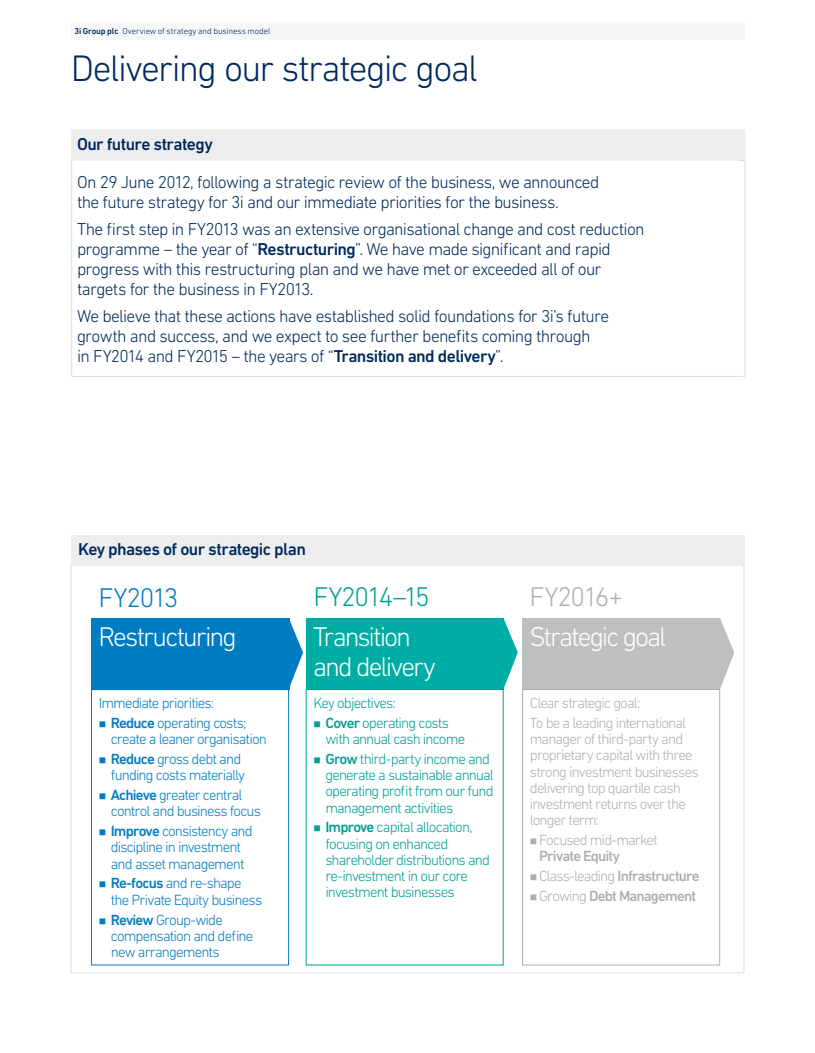
<style>
.page{position:relative;width:815px;height:1053px;background:#fff}
.page>*{position:absolute;margin:0;border:0;box-sizing:border-box;transform-origin:0 0}
.t1{font:300 37.5px "DIN Next LT Pro";letter-spacing:-.045em;color:#00295c}
.t2{font:300 27.5px/30px "DIN Next LT Pro";letter-spacing:-.075em;color:#fff}
.t3{font:300 27.5px "DIN Next LT Pro";letter-spacing:-.06em;color:#009f94}
.t4{font:300 27.5px "DIN Next LT Pro";letter-spacing:-.05em;color:#aeafb3}
.t5{font:300 27.5px "DIN Next LT Pro";letter-spacing:-.05em;color:#007cc2}
.t6{font:300 17.5px/20px "DIN Next LT Pro";letter-spacing:-.04em;color:#00295c}
.t7{font:500 17.5px "DIN Next LT Pro";letter-spacing:-.035em;color:#00295c}
.t8{font:300 15px/16.2px "DIN Next LT Pro";letter-spacing:-.06em;color:#007cc2}
.t9{font:300 15px/16.2px "DIN Next LT Pro";letter-spacing:-.06em;color:#009f94}
.t10{font:300 15px/16.2px "DIN Next LT Pro";letter-spacing:-.06em;color:#aeafb3}
.t11{font:500 15px "DIN Next LT Pro";letter-spacing:-.055em;color:#aeafb3}
.t12{font:300 8.75px "DIN Next LT Pro";letter-spacing:-.01em;color:#00295c}
.s1{font-weight:500}
.s2{font-weight:300}
</style>
<div class="page">
<div style="left:71px;top:22px;width:673px;height:18px;background:#f7f7f8"></div>
<svg style="left:290px;top:621px;width:13px;height:65px"></svg>
<svg style="left:503px;top:618px;width:15px;height:71px"></svg>
<svg style="left:720px;top:618px;width:14px;height:71px"></svg>
<hr style="left:77px;top:376px;width:663px;height:1px;background:#dcdddf">
<hr style="left:71px;top:199px;width:1px;height:177px;background:#dcdddf">
<hr style="left:745px;top:199px;width:1px;height:177px;background:#dcdddf">
<svg style="left:71px;top:129px;width:675px;height:70px"></svg>
<hr style="left:745px;top:130px;width:1px;height:30px;background:#ededee">
<div style="left:92px;top:618px;width:198px;height:71px;background:#007cc2"></div>
<div style="left:306px;top:618px;width:197px;height:71px;background:#00ada5"></div>
<div style="left:522px;top:618px;width:198px;height:71px;background:#bebfc1"></div>
<div style="left:91px;top:689px;width:198px;height:276px;border:1px solid #007cc2"></div>
<div style="left:522px;top:689px;width:198px;height:276px;border:1px solid #aeafb3"></div>
<div style="left:71px;top:534px;width:673px;height:31px;background:#ededee"></div>
<p class="t12" style="left:74px;top:26px;width:197px"><span class="s1">3i Group plc</span> Overview of strategy and business model</p>
<h1 class="t1" style="left:71px;top:47px;width:409px">Delivering our strategic goal</h1>
<p class="t7" style="left:77px;top:134px;width:137px">Our future strategy</p>
<p class="t6" style="left:77px;top:172px;width:524px">On 29 June 2012, following a strategic review of the business, we announced the future strategy for 3i and our immediate priorities for the business.</p>
<p class="t6" style="left:77px;top:219px;width:569px">The first step in FY2013 was an extensive organisational change and cost reduction programme – the year of “<span class="s1">Restructuring</span>”. We have made significant and rapid progress with this restructuring plan and we have met or exceeded all of our targets for the business in FY2013.</p>
<p class="t6" style="left:77px;top:306px;width:534px">We believe that these actions have established solid foundations for 3i’s future growth and success, and we expect to see further benefits coming through<br>in FY2014 and FY2015 – the years of “<span class="s1">Transition and delivery</span>”.</p>
<p class="t7" style="left:78px;top:538px;width:229px">Key phases of our strategic plan</p>
<h2 class="t5" style="left:99px;top:581px;width:81px">FY2013</h2>
<h2 class="t3" style="left:313px;top:581px;width:118px">FY2014–15</h2>
<h2 class="t4" style="left:529px;top:580px;width:95px">FY2016+</h2>
<h2 class="t2" style="left:99px;top:621px;width:140px">Restructuring</h2>
<h2 class="t2" style="left:313px;top:621px;width:124px">Transition and delivery</h2>
<h2 class="t2" style="left:529px;top:621px;width:138px">Strategic goal</h2>
<p class="t8" style="left:99px;top:694px;width:117px">Immediate priorities:</p>
<p class="t8" style="left:111px;top:714px;width:158px;text-indent:-12px">■ <span class="s1">Reduce</span> operating costs; create a leaner organisation</p>
<p class="t8" style="left:99px;top:750px;width:148px;text-align:right">■ <span class="s1">Reduce</span> gross debt and funding costs materially</p>
<p class="t8" style="left:111px;top:786px;width:152px;text-indent:-12px">■ <span class="s1">Achieve</span> greater central control and business focus</p>
<p class="t8" style="left:99px;top:822px;width:155px;text-align:center">■ <span class="s1">Improve</span> consistency and discipline in investment and asset management</p>
<p class="t8" style="left:111px;top:875px;width:153px;text-indent:-12px">■ <span class="s1">Re-focus</span> and re-shape the Private Equity business</p>
<p class="t8" style="left:111px;top:911px;width:144px;text-indent:-12px">■ <span class="s1">Review</span> Group-wide compensation and define new arrangements</p>
<p class="t9" style="left:313px;top:694px;width:84px">Key objectives:</p>
<p class="t9" style="left:325px;top:714px;width:141px;text-indent:-12px">■ <span class="s1">Cover</span> operating costs with annual cash income</p>
<p class="t9" style="left:325px;top:750px;width:170px;text-indent:-12px">■ <span class="s1">Grow</span> third-party income and generate a sustainable annual operating profit from our fund management activities</p>
<p class="t9" style="left:325px;top:819px;width:166px;text-indent:-12px">■ <span class="s1">Improve</span> capital allocation, focusing on enhanced shareholder distributions and re-investment in our core investment businesses</p>
<p class="t10" style="left:530px;top:692px;width:158px;line-height:19.8px">Clear strategic goal:<br>To be a leading international</p>
<p class="t10" style="left:530px;top:730px;width:170px">manager of third-party and proprietary capital with three strong investment businesses delivering top quartile cash investment returns over the longer term:</p>
<p class="t10" style="left:539px;top:831px;width:120px;text-indent:-9px">■ Focused mid-market<br><span class="s1">Private Equity</span></p>
<p class="t11" style="left:530px;top:867px;width:171px">■ <span class="s2">Class-leading</span> Infrastructure</p>
<p class="t11" style="left:530px;top:887px;width:168px">■ <span class="s2">Growing</span> Debt Management</p>
</div>
